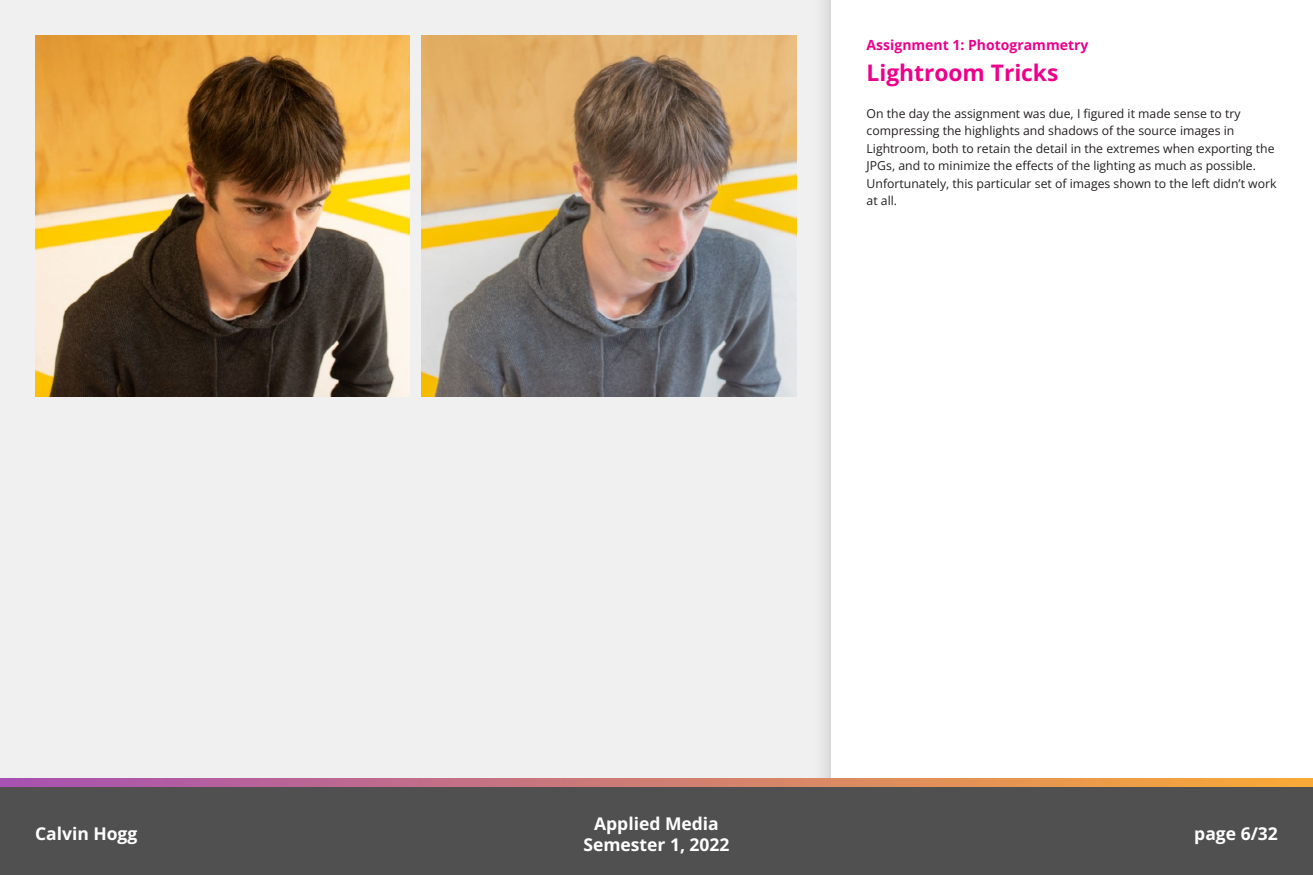
<style>
.page{position:relative;width:1313px;height:875px;background:#fff}
.page>*{position:absolute;margin:0;border:0;box-sizing:border-box;transform-origin:0 0}
.t1{font:700 22.75px "Open Sans";color:#ec008c}
.t2{font:700 17.5px/21px "Open Sans";color:#fff;text-align:center}
.t3{font:700 14px "Open Sans";color:#ec008c}
.Custom_style{font:12.25px/17.5px "Open Sans";color:#231f20}
</style>
<div class="page">
<div style="left:0;top:0;width:812px;height:779px;background:#f0f0f0"></div>
<div style="left:812px;top:0;width:500px;height:875px;background:#e7e6e7"></div>
<div style="left:831px;top:0;width:481px;height:875px;background:#fff"></div>
<svg style="left:0;top:779px;width:1312px;height:9px"></svg>
<div style="left:0;top:788px;width:1312px;height:87px;background:#505050"></div>
<img style="left:422px;top:35px;width:374px;height:362px">
<img style="left:35px;top:35px;width:375px;height:362px">
<p class="t3" style="left:866px;top:35px;width:223px">Assignment 1: Photogrammetry</p>
<p class="t1" style="left:866px;top:57px;width:193px">Lightroom Tricks</p>
<p class="Custom_style" style="left:866px;top:104px;width:411px">On the day the assignment was due, I figured it made sense to try compressing the highlights and shadows of the source images in Lightroom, both to retain the detail in the extremes when exporting the JPGs, and to minimize the effects of the lighting as much as possible.<br>Unfortunately, this particular set of images shown to the left didn’t work at all.</p>
<h2 class="t2" style="left:583px;top:813px;width:148px">Applied Media<br>Semester 1, 2022</h2>
<h2 class="t2" style="left:35px;top:823px;width:104px">Calvin Hogg</h2>
<h2 class="t2" style="left:1194px;top:823px;width:85px">page 6/32</h2>
</div>
